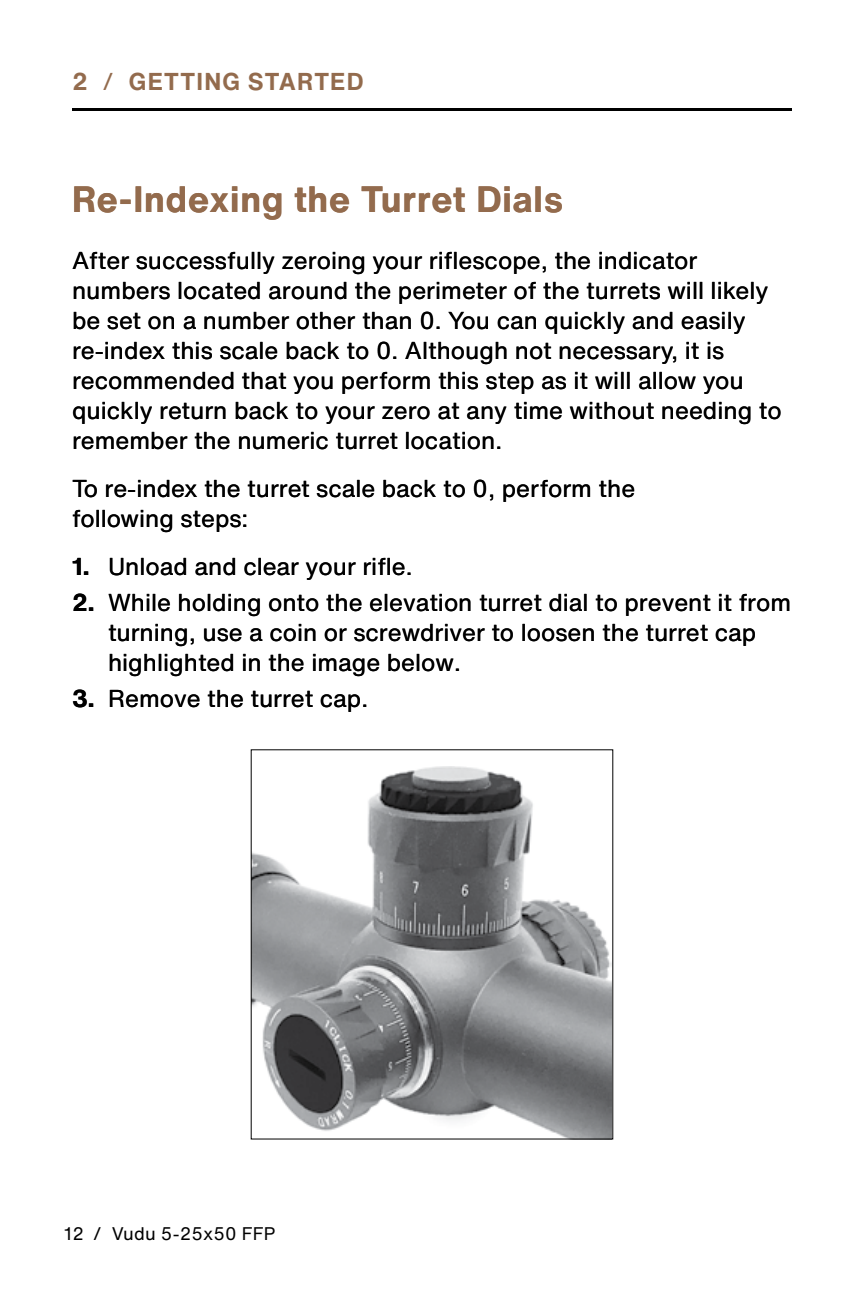
<style>
.page{position:relative;width:864px;height:1296px;background:#fff}
.page>*{position:absolute;margin:0;border:0;box-sizing:border-box;transform-origin:0 0}
.t1{font:700 36px "Helvetica Now Text";letter-spacing:.025em;color:#936b4d}
.t2{font:24px/30px "Helvetica Now Text";color:#000}
.t3{font:700 24px "Helvetica Now Text";letter-spacing:.05em;color:#936b4d}
.t4{font:18px "Helvetica Now Text";letter-spacing:.01em;color:#000}
.s1{font-weight:400}
.s2{font-weight:700}
</style>
<div class="page">
<hr style="left:72px;top:108px;width:720px;height:3px;background:#000">
<img style="left:253px;top:767px;width:358px;height:370px">
<p class="t3" style="left:72px;top:63px;width:293px">2 <span class="s1">/</span> GETTING STARTED</p>
<h1 class="t1" style="left:72px;top:172px;width:493px">Re-Indexing the Turret Dials</h1>
<p class="t2" style="left:72px;top:244px;width:711px">After successfully zeroing your riflescope, the indicator numbers located around the perimeter of the turrets will likely be set on a number other than 0. You can quickly and easily re-index this scale back to 0. Although not necessary, it is recommended that you perform this step as it will allow you quickly return back to your zero at any time without needing to remember the numeric turret location.</p>
<p class="t2" style="left:72px;top:472px;width:565px">To re-index the turret scale back to 0, perform the following steps:</p>
<p class="t2" style="left:72px;top:550px;width:342px"><span class="s2">1.</span> Unload and clear your rifle.</p>
<p class="t2" style="left:108px;top:586px;width:685px;text-indent:-36px"><span class="s2">2.</span> While holding onto the elevation turret dial to prevent it from turning, use a coin or screwdriver to loosen the turret cap highlighted in the image below.</p>
<p class="t2" style="left:72px;top:682px;width:298px"><span class="s2">3.</span> Remove the turret cap.</p>
<p class="t4" style="left:64px;top:1220px;width:213px">12 / Vudu 5-25x50 FFP</p>
</div>
